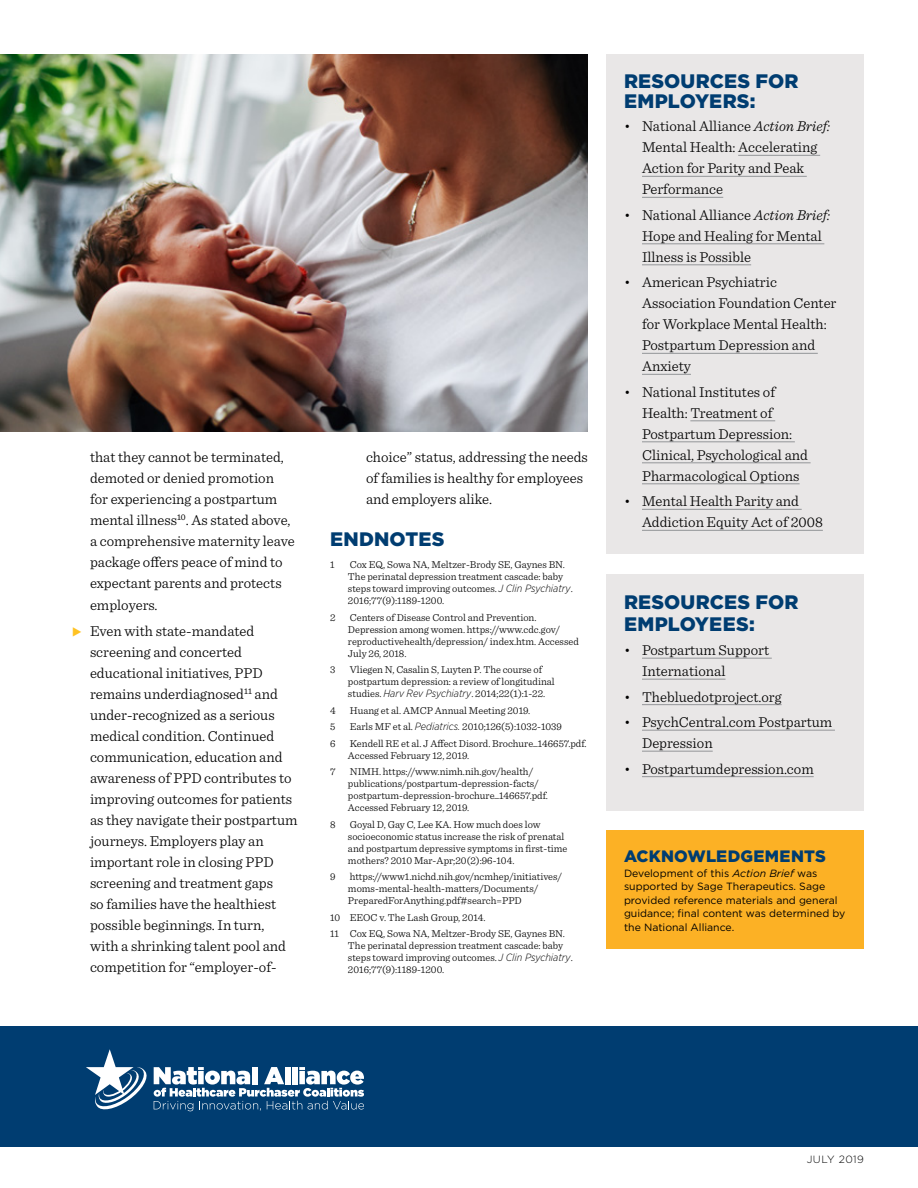
<style>
.page{position:relative;width:918px;height:1188px;background:#fff}
.page>*{position:absolute;margin:0;border:0;box-sizing:border-box;transform-origin:0 0}
.t1{font:900 19.5px/19.5px "Gotham";letter-spacing:.01em;color:#003d71}
.t2{font:900 16.5px "Gotham";letter-spacing:.01em;color:#003d71}
.t3{font:300 15px/21px "Sentinel";color:#000}
.t4{font:300 10.5px/12px "Sentinel";color:#000}
.t5{font:10.5px/13.5px "Gotham";color:#000}
.t6{font:300 10.5px "Gotham";letter-spacing:.045em;color:#000}
.s1{font-family:"Gotham Narrow";font-style:italic}
.s2{font-style:italic}
</style>
<div class="page">
<div style="left:0;top:1026px;width:918px;height:121px;background:#003d71"></div>
<div style="left:606px;top:830px;width:258px;height:119px;background:#fcb125"></div>
<svg style="left:86px;top:1049px;width:278px;height:63px"></svg>
<div style="left:606px;top:54px;width:258px;height:500px;background:#e9e7e7"></div>
<hr style="left:738px;top:155px;width:82px;height:1px;background:#939598">
<hr style="left:642px;top:176px;width:165px;height:1px;background:#939598">
<hr style="left:642px;top:197px;width:81px;height:1px;background:#939598">
<hr style="left:642px;top:244px;width:182px;height:1px;background:#939598">
<hr style="left:642px;top:265px;width:109px;height:1px;background:#939598">
<hr style="left:642px;top:353px;width:176px;height:1px;background:#939598">
<hr style="left:642px;top:374px;width:49px;height:1px;background:#939598">
<hr style="left:690px;top:421px;width:85px;height:1px;background:#939598">
<hr style="left:642px;top:442px;width:153px;height:1px;background:#939598">
<hr style="left:642px;top:463px;width:169px;height:1px;background:#939598">
<hr style="left:642px;top:484px;width:158px;height:1px;background:#939598">
<hr style="left:642px;top:509px;width:160px;height:1px;background:#939598">
<hr style="left:642px;top:530px;width:181px;height:1px;background:#939598">
<div style="left:606px;top:575px;width:258px;height:236px;background:#e9e7e7"></div>
<hr style="left:642px;top:658px;width:130px;height:1px;background:#939598">
<hr style="left:642px;top:679px;width:84px;height:1px;background:#939598">
<hr style="left:642px;top:704px;width:140px;height:1px;background:#939598">
<hr style="left:642px;top:730px;width:193px;height:1px;background:#939598">
<hr style="left:642px;top:751px;width:71px;height:1px;background:#939598">
<hr style="left:642px;top:776px;width:172px;height:1px;background:#939598">
<img style="left:0;top:54px;width:588px;height:378px">
<p class="t3" style="left:90px;top:445px;width:206px">that they cannot be terminated, demoted or denied promotion for experiencing a postpartum mental illness<sup>10</sup>. As stated above, a comprehensive maternity leave package offers peace of mind to expectant parents and protects</p>
<p class="t3" style="left:90px;top:592px;width:166px;line-height:25.5px">employers.<br>Even with state-mandated</p>
<p class="t3" style="left:90px;top:640px;width:209px">screening and concerted educational initiatives, PPD remains underdiagnosed<sup>11</sup> and under-recognized as a serious medical condition. Continued communication, education and awareness of PPD contributes to improving outcomes for patients as they navigate their postpartum journeys. Employers play an important role in closing PPD screening and treatment gaps<br>so families have the healthiest possible beginnings. In turn,<br>with a shrinking talent pool and competition for “employer-of-</p>
<p class="t3" style="left:366px;top:445px;width:223px">choice” status, addressing the needs of families is healthy for employees and employers alike.</p>
<h1 class="t1" style="left:330px;top:528px;width:116px">ENDNOTES</h1>
<p class="t4" style="left:330px;top:558px;width:6px">1</p>
<p class="t4" style="left:348px;top:558px;width:226px">Cox EQ, Sowa NA, Meltzer-Brody SE, Gaynes BN.<br>The perinatal depression treatment cascade: baby steps toward improving outcomes. <span class="s1">J Clin Psychiatry</span>.<br>2016;77(9):1189-1200.</p>
<p class="t4" style="left:330px;top:610px;width:7px">2</p>
<p class="t4" style="left:348px;top:610px;width:232px">Centers of Disease Control and Prevention.<br>Depression among women. https://www.cdc.gov/ reproductivehealth/depression/ index.htm. Accessed July 26, 2018.</p>
<p class="t4" style="left:330px;top:663px;width:7px">3</p>
<p class="t4" style="left:348px;top:663px;width:208px">Vliegen N, Casalin S, Luyten P. The course of postpartum depression: a review of longitudinal studies. <span class="s1">Harv Rev Psychiatry</span>. 2014;22(1):1-22.</p>
<p class="t4" style="left:330px;top:703px;width:7px">4</p>
<p class="t4" style="left:350px;top:703px;width:182px">Huang et al. AMCP Annual Meeting 2019.</p>
<p class="t4" style="left:330px;top:720px;width:7px">5</p>
<p class="t4" style="left:350px;top:720px;width:214px">Earls MF et al. <span class="s1">Pediatrics.</span> 2010;126(5):1032-1039</p>
<p class="t4" style="left:330px;top:736px;width:7px">6</p>
<p class="t4" style="left:348px;top:736px;width:240px">Kendell RE et al. J Affect Disord. Brochure_146657.pdf.<br>Accessed February 12, 2019.</p>
<p class="t4" style="left:330px;top:765px;width:7px">7</p>
<p class="t4" style="left:348px;top:765px;width:202px">NIMH. https://www.nimh.nih.gov/health/ publications/postpartum-depression-facts/ postpartum-depression-brochure_146657.pdf.<br>Accessed February 12, 2019.</p>
<p class="t4" style="left:330px;top:817px;width:7px">8</p>
<p class="t4" style="left:348px;top:817px;width:221px">Goyal D, Gay C, Lee KA. How much does low socioeconomic status increase the risk of prenatal and postpartum depressive symptoms in first-time mothers? 2010 Mar-Apr;20(2):96-104.</p>
<p class="t4" style="left:330px;top:870px;width:7px">9</p>
<p class="t4" style="left:348px;top:870px;width:216px">https://www1.nichd.nih.gov/ncmhep/initiatives/ moms-mental-health-matters/Documents/<br>PreparedForAnything.pdf#search=PPD</p>
<p class="t4" style="left:330px;top:908px;width:236px;line-height:16.5px">10 EEOC v. The Lash Group, 2014.<br>11 Cox EQ, Sowa NA, Meltzer-Brody SE, Gaynes BN.</p>
<p class="t4" style="left:348px;top:939px;width:226px">The perinatal depression treatment cascade: baby steps toward improving outcomes. <span class="s1">J Clin Psychiatry</span>.<br>2016;77(9):1189-1200.</p>
<h1 class="t1" style="left:624px;top:71px;width:176px">RESOURCES FOR<br>EMPLOYERS:</h1>
<p class="t3" style="left:642px;top:115px;width:190px;text-indent:-18px">• National Alliance <span class="s2">Action Brief:<br></span>Mental Health: Accelerating<br>Action for Parity and Peak<br>Performance</p>
<p class="t3" style="left:642px;top:203px;width:190px;text-indent:-18px">• National Alliance <span class="s2">Action Brief:<br></span>Hope and Healing for Mental<br>Illness is Possible</p>
<p class="t3" style="left:642px;top:271px;width:196px;text-indent:-18px">• American Psychiatric<br>Association Foundation Center for Workplace Mental Health:<br>Postpartum Depression and<br>Anxiety</p>
<p class="t3" style="left:642px;top:380px;width:168px;text-indent:-18px">• National Institutes of<br>Health: Treatment of<br>Postpartum Depression:<br>Clinical, Psychological and<br>Pharmacological Options</p>
<p class="t3" style="left:642px;top:490px;width:182px;text-indent:-18px">• Mental Health Parity and<br>Addiction Equity Act of 2008</p>
<h1 class="t1" style="left:624px;top:590px;width:176px;line-height:22.5px">RESOURCES FOR<br>EMPLOYEES:</h1>
<p class="t3" style="left:642px;top:639px;width:129px;text-indent:-18px">• Postpartum Support<br>International</p>
<p class="t3" style="left:624px;top:685px;width:159px">• Thebluedotproject.org</p>
<p class="t3" style="left:642px;top:711px;width:192px;text-indent:-18px">• PsychCentral.com Postpartum<br>Depression</p>
<p class="t3" style="left:624px;top:757px;width:191px">• Postpartumdepression.com</p>
<p class="t2" style="left:624px;top:846px;width:203px">ACKNOWLEDGEMENTS</p>
<p class="t5" style="left:624px;top:866px;width:223px">Development of this <span class="s2">Action Brief</span> was supported by Sage Therapeutics. Sage provided reference materials and general guidance; final content was determined by the National Alliance.</p>
<p class="t6" style="left:807px;top:1153px;width:59px">JULY 2019</p>
</div>
